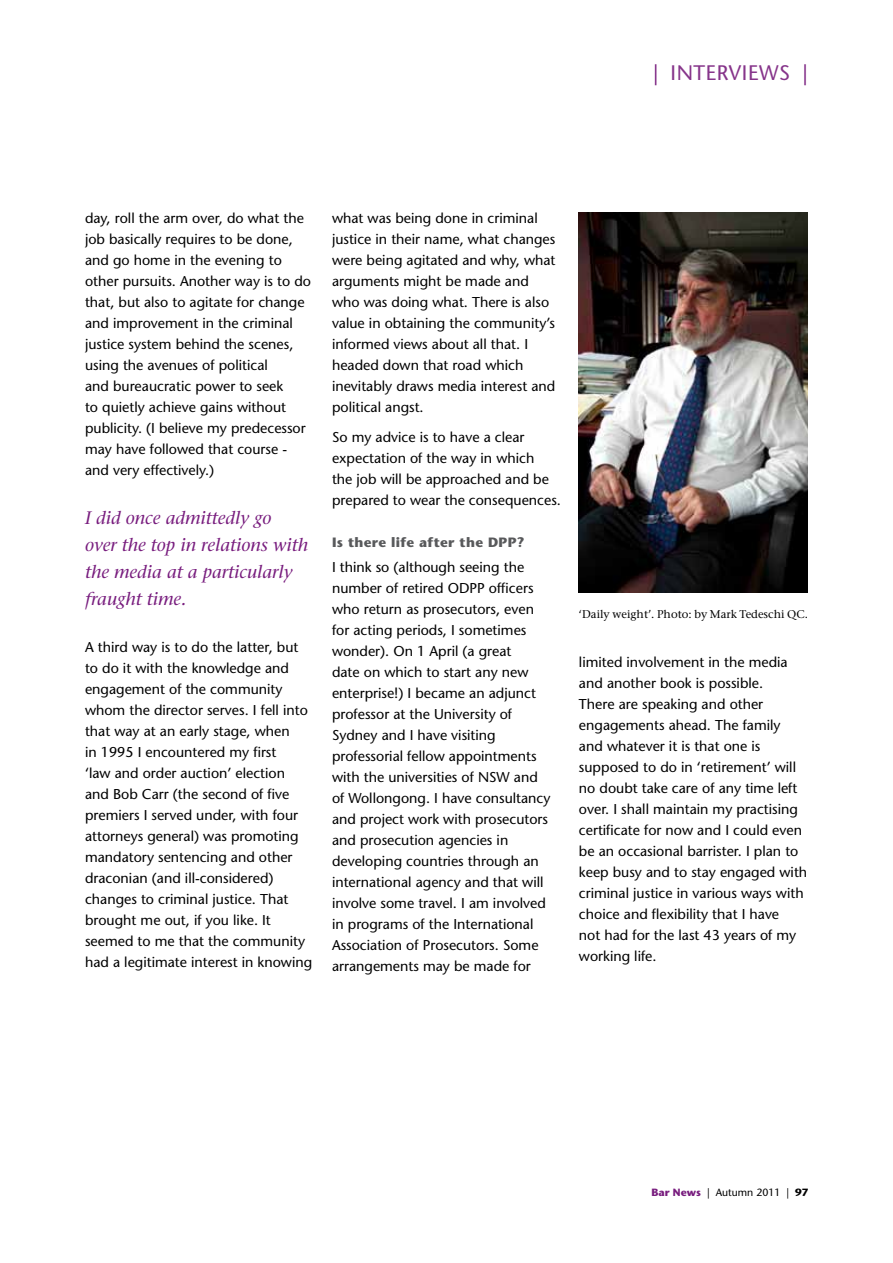
<style>
.page{position:relative;width:893px;height:1263px;background:#fff}
.page>*{position:absolute;margin:0;border:0;box-sizing:border-box;transform-origin:0 0}
.t1{font:21px "Stone Sans";letter-spacing:.025em;color:#86348a}
.t2{font:italic 18px/27px "Stone Serif";color:#781d7e}
.t3{font:14.25px/21px "Stone Sans";color:#000}
.t4{font:700 13.5px "Stone Sans";letter-spacing:.025em;color:#58595b}
.t5{font:11.25px "Stone Serif";color:#000}
.t6{font:10.5px "Stone Sans";color:#000}
.s1{color:#781d7e}
.s2{font-weight:700;color:#781d7e}
.s3{font-weight:700}
</style>
<div class="page">
<img style="left:579px;top:213px;width:229px;height:379px">
<h1 class="t1" style="left:653px;top:60px;width:156px"><span class="s1">|</span> INTERVIEWS <span class="s1">|</span></h1>
<p class="t3" style="left:85px;top:208px;width:227px">day, roll the arm over, do what the job basically requires to be done, and go home in the evening to other pursuits. Another way is to do that, but also to agitate for change and improvement in the criminal justice system behind the scenes, using the avenues of political<br>and bureaucratic power to seek<br>to quietly achieve gains without publicity. (I believe my predecessor may have followed that course - and very effectively.)</p>
<p class="t2" style="left:85px;top:504px;width:225px">I did once admittedly go<br>over the top in relations with the media at a particularly fraught time.</p>
<p class="t3" style="left:85px;top:636px;width:229px">A third way is to do the latter, but to do it with the knowledge and engagement of the community whom the director serves. I fell into that way at an early stage, when<br>in 1995 I encountered my first<br>‘law and order auction’ election and Bob Carr (the second of five premiers I served under, with four attorneys general) was promoting mandatory sentencing and other draconian (and ill-considered) changes to criminal justice. That brought me out, if you like. It seemed to me that the community had a legitimate interest in knowing</p>
<p class="t3" style="left:332px;top:208px;width:225px">what was being done in criminal justice in their name, what changes were being agitated and why, what arguments might be made and who was doing what. There is also value in obtaining the community’s informed views about all that. I headed down that road which inevitably draws media interest and political angst.</p>
<p class="t3" style="left:332px;top:426px;width:230px">So my advice is to have a clear expectation of the way in which<br>the job will be approached and be prepared to wear the consequences.</p>
<p class="t4" style="left:332px;top:534px;width:194px">Is there life after the DPP?</p>
<p class="t3" style="left:332px;top:557px;width:220px">I think so (although seeing the number of retired ODPP officers who return as prosecutors, even for acting periods, I sometimes wonder). On 1 April (a great<br>date on which to start any new enterprise!) I became an adjunct professor at the University of<br>Sydney and I have visiting professorial fellow appointments with the universities of NSW and of Wollongong. I have consultancy and project work with prosecutors and prosecution agencies in developing countries through an international agency and that will involve some travel. I am involved in programs of the International<br>Association of Prosecutors. Some arrangements may be made for</p>
<p class="t5" style="left:579px;top:607px;width:230px">‘Daily weight’. Photo: by Mark Tedeschi QC.</p>
<p class="t3" style="left:579px;top:652px;width:230px">limited involvement in the media and another book is possible.<br>There are speaking and other engagements ahead. The family and whatever it is that one is supposed to do in ‘retirement’ will no doubt take care of any time left over. I shall maintain my practising certificate for now and I could even be an occasional barrister. I plan to keep busy and to stay engaged with criminal justice in various ways with choice and flexibility that I have<br>not had for the last 43 years of my working life.</p>
<p class="t6" style="left:652px;top:1186px;width:158px"><span class="s2">Bar News</span> | Autumn 2011 | <span class="s3">97</span></p>
</div>
